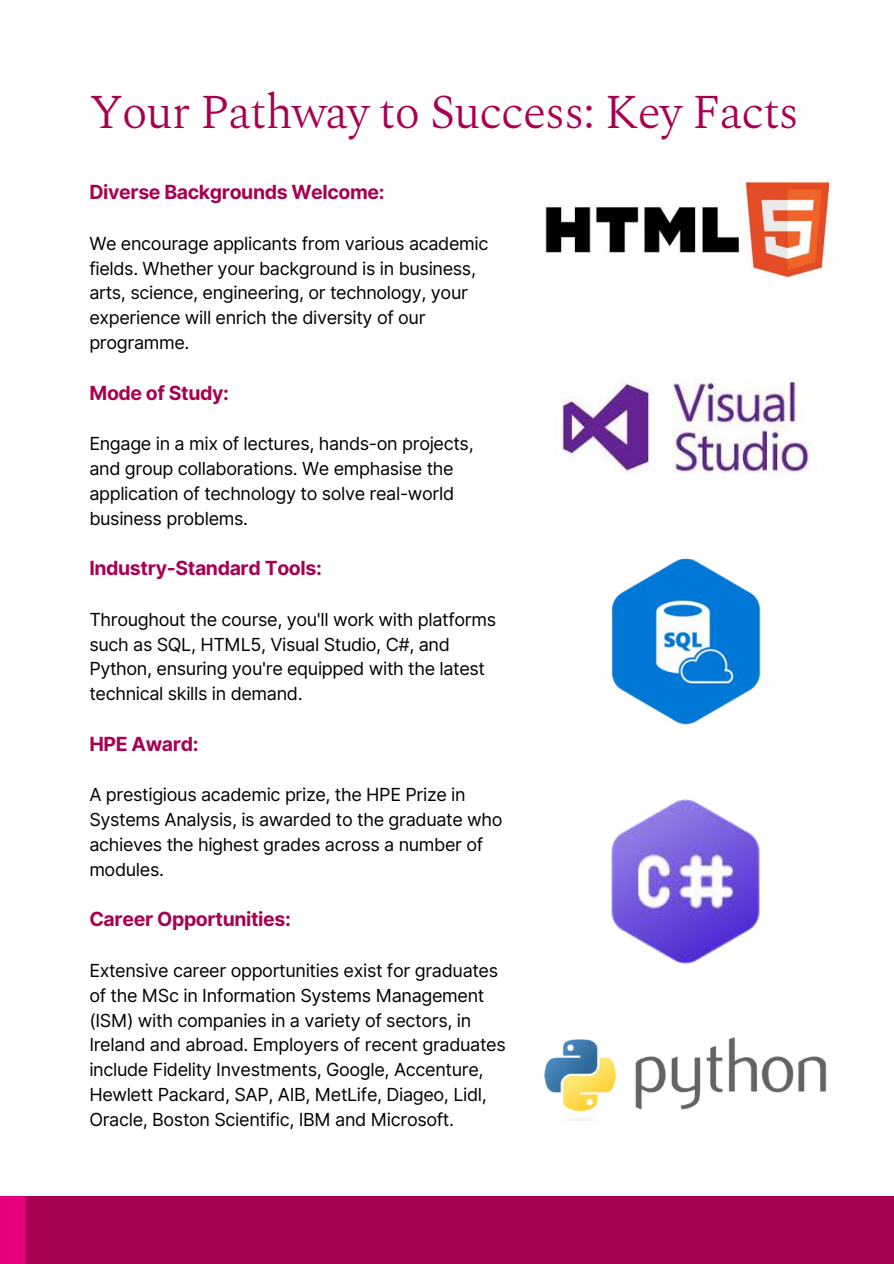
<style>
.page{position:relative;width:894px;height:1264px;background:#fff}
.page>*{position:absolute;margin:0;border:0;box-sizing:border-box;transform-origin:0 0}
.t1{font:300 47.85px "Spectral";letter-spacing:-.02em;color:#a80050}
.t2{font:700 19.5px "Inter";letter-spacing:-.02em;color:#a80050}
.t3{font:18px/24.8px "Inter";letter-spacing:-.02em;color:#000}
</style>
<div class="page">
<div style="left:0;top:1196px;width:893px;height:67px;background:#a80050"></div>
<div style="left:0;top:1196px;width:26px;height:67px;background:#e6007e"></div>
<img style="left:611px;top:558px;width:150px;height:167px">
<img style="left:545px;top:182px;width:283px;height:96px">
<img style="left:559px;top:378px;width:252px;height:96px">
<img style="left:544px;top:1037px;width:283px;height:82px">
<img style="left:611px;top:798px;width:149px;height:167px">
<h1 class="t1" style="left:89px;top:77px;width:711px">Your Pathway to Success: Key Facts</h1>
<p class="t2" style="left:89px;top:180px;width:297px">Diverse Backgrounds Welcome:</p>
<p class="t3" style="left:89px;top:231px;width:400px">We encourage applicants from various academic fields. Whether your background is in business, arts, science, engineering, or technology, your experience will enrich the diversity of our programme.</p>
<p class="t2" style="left:89px;top:381px;width:141px">Mode of Study:</p>
<p class="t3" style="left:89px;top:431px;width:386px">Engage in a mix of lectures, hands-on projects, and group collaborations. We emphasise the application of technology to solve real-world business problems.</p>
<p class="t2" style="left:89px;top:556px;width:234px">Industry-Standard Tools:</p>
<p class="t3" style="left:89px;top:607px;width:408px">Throughout the course, you'll work with platforms such as SQL, HTML5, Visual Studio, C#, and Python, ensuring you're equipped with the latest technical skills in demand.</p>
<p class="t2" style="left:89px;top:732px;width:111px">HPE Award:</p>
<p class="t3" style="left:89px;top:782px;width:414px">A prestigious academic prize, the HPE Prize in Systems Analysis, is awarded to the graduate who achieves the highest grades across a number of modules.</p>
<p class="t2" style="left:89px;top:907px;width:203px">Career Opportunities:</p>
<p class="t3" style="left:89px;top:958px;width:418px">Extensive career opportunities exist for graduates of the MSc in Information Systems Management (ISM) with companies in a variety of sectors, in Ireland and abroad. Employers of recent graduates include Fidelity Investments, Google, Accenture, Hewlett Packard, SAP, AIB, MetLife, Diageo, Lidl, Oracle, Boston Scientific, IBM and Microsoft.</p>
</div>
